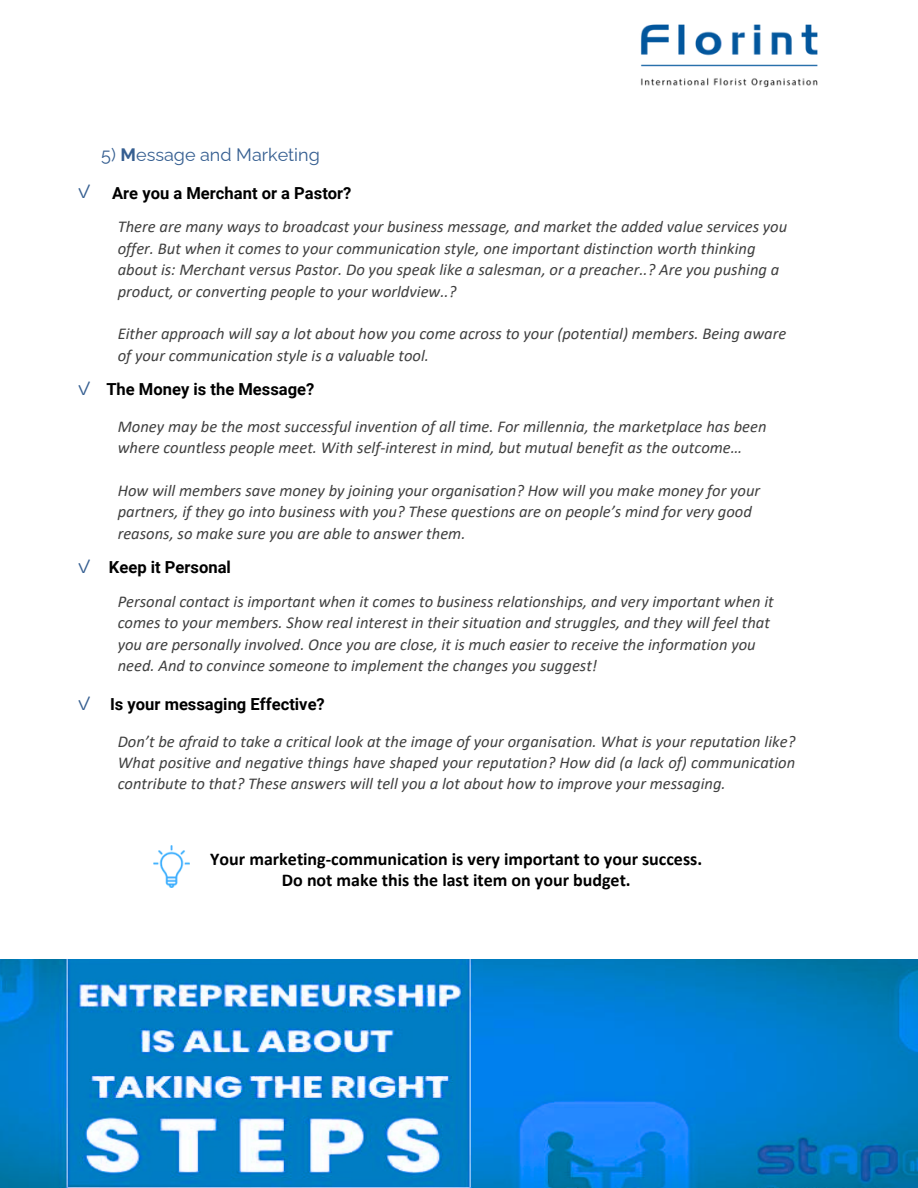
<style>
.page{position:relative;width:918px;height:1188px;background:#fff}
.page>*{position:absolute;margin:0;border:0;box-sizing:border-box;transform-origin:0 0}
.t1{font:19.5px "IBM Plex Sans Cond";color:#365f91}
.t2{font:700 18px/21.3px "Calibri";color:#000;text-align:center}
.t3{font:18px "Raleway";color:#365f91}
.t4{font:italic 16.5px/21.3px "Calibri";color:#404040}
.t5{font:700 16.5px "Roboto";color:#000}
.s1{font-weight:700}
</style>
<div class="page">
<img style="left:154px;top:846px;width:36px;height:41px">
<img style="left:640px;top:24px;width:178px;height:64px">
<img style="left:0;top:960px;width:918px;height:228px">
<p class="t3" style="left:101px;top:144px;width:220px">5) <span class="s1">M</span>essage and Marketing</p>
<p class="t1" style="left:77px;top:178px;width:17px">✓</p>
<p class="t5" style="left:112px;top:184px;width:241px">Are you a Merchant or a Pastor?</p>
<p class="t4" style="left:118px;top:218px;width:671px">There are many ways to broadcast your business message, and market the added value services you offer. But when it comes to your communication style, one important distinction worth thinking about is: Merchant versus Pastor. Do you speak like a salesman, or a preacher..? Are you pushing a product, or converting people to your worldview..?</p>
<p class="t4" style="left:118px;top:325px;width:670px">Either approach will say a lot about how you come across to your (potential) members. Being aware of your communication style is a valuable tool.</p>
<p class="t1" style="left:77px;top:375px;width:17px">✓</p>
<p class="t5" style="left:106px;top:380px;width:210px">The Money is the Message?</p>
<p class="t4" style="left:118px;top:417px;width:650px">Money may be the most successful invention of all time. For millennia, the marketplace has been where countless people meet. With self-interest in mind, but mutual benefit as the outcome…</p>
<p class="t4" style="left:118px;top:481px;width:644px">How will members save money by joining your organisation? How will you make money for your partners, if they go into business with you? These questions are on people’s mind for very good reasons, so make sure you are able to answer them.</p>
<p class="t1" style="left:77px;top:553px;width:17px">✓</p>
<p class="t5" style="left:109px;top:558px;width:124px">Keep it Personal</p>
<p class="t4" style="left:118px;top:592px;width:658px">Personal contact is important when it comes to business relationships, and very important when it comes to your members. Show real interest in their situation and struggles, and they will feel that you are personally involved. Once you are close, it is much easier to receive the information you need. And to convince someone to implement the changes you suggest!</p>
<p class="t1" style="left:77px;top:690px;width:17px">✓</p>
<p class="t5" style="left:110px;top:695px;width:216px">Is your messaging Effective?</p>
<p class="t4" style="left:118px;top:732px;width:679px;text-align:justify">Don’t be afraid to take a critical look at the image of your organisation. What is your reputation like?<br>What positive and negative things have shaped your reputation? How did (a lack of) communication contribute to that? These answers will tell you a lot about how to improve your messaging.</p>
<p class="t2" style="left:210px;top:849px;width:493px">Your marketing-communication is very important to your success.<br>Do not make this the last item on your budget.</p>
</div>
